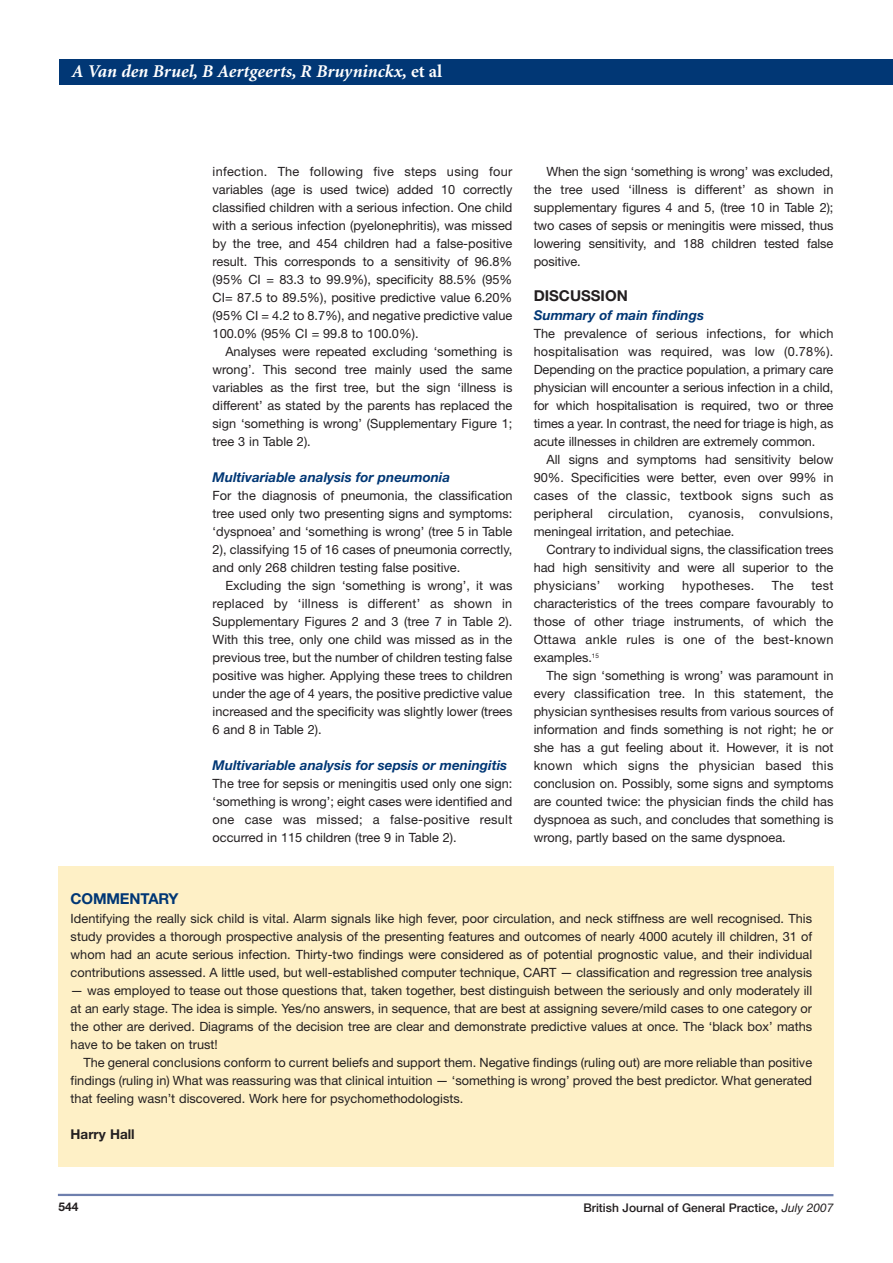
<style>
.page{position:relative;width:893px;height:1263px;background:#fff}
.page>*{position:absolute;margin:0;border:0;box-sizing:border-box;transform-origin:0 0}
.t1{font:italic 700 18px "Minion";color:#fff}
.t2{font:700 15px "Helvetica Neue";color:#231f20}
.t3{font:700 15px "Helvetica Neue";letter-spacing:-.01em;color:#013775}
.t4{font:italic 700 13.5px "Helvetica Neue";color:#013775}
.t5{font:13.5px "Helvetica Neue Bold TT";color:#231f20}
.t6{font:12.75px/18px "Helvetica Neue";color:#231f20;text-align:justify}
.t7{font:12.75px "Helvetica Neue";letter-spacing:.02em;color:#231f20}
.t8{font:500 12px "Helvetica Neue";color:#231f20}
.t9{font:700 12px "Helvetica Neue";color:#231f20}
.s1{font-style:normal}
.s2{font-weight:400;font-style:italic}
</style>
<div class="page">
<hr style="left:58px;top:1194px;width:775px;height:2px;background:#6e7fad">
<div style="left:60px;top:60px;width:833px;height:25px;background:#013775"></div>
<div style="left:58px;top:866px;width:775px;height:301px;background:#fef0c6"></div>
<h1 class="t1" style="left:72px;top:64px;width:372px">A Van den Bruel, B Aertgeerts, R Bruyninckx, <span class="s1">et al</span></h1>
<p class="t6" style="left:213px;top:164px;width:301px">infection. The following five steps using four variables (age is used twice) added 10 correctly classified children with a serious infection. One child with a serious infection (pyelonephritis), was missed by the tree, and 454 children had a false-positive result. This corresponds to a sensitivity of 96.8% (95% CI = 83.3 to 99.9%), specificity 88.5% (95% CI= 87.5 to 89.5%), positive predictive value 6.20% (95% CI = 4.2 to 8.7%), and negative predictive value 100.0% (95% CI = 99.8 to 100.0%).</p>
<p class="t6" style="left:213px;top:344px;width:301px;text-indent:13px">Analyses were repeated excluding ‘something is wrong’. This second tree mainly used the same variables as the first tree, but the sign ‘illness is different’ as stated by the parents has replaced the sign ‘something is wrong’ (Supplementary Figure 1; tree 3 in Table 2).</p>
<p class="t4" style="left:213px;top:473px;width:239px">Multivariable analysis for pneumonia</p>
<p class="t6" style="left:213px;top:488px;width:301px">For the diagnosis of pneumonia, the classification tree used only two presenting signs and symptoms: ‘dyspnoea’ and ‘something is wrong’ (tree 5 in Table 2), classifying 15 of 16 cases of pneumonia correctly, and only 268 children testing false positive.</p>
<p class="t6" style="left:213px;top:578px;width:301px;text-indent:13px">Excluding the sign ‘something is wrong’, it was replaced by ‘illness is different’ as shown in Supplementary Figures 2 and 3 (tree 7 in Table 2).<br>With this tree, only one child was missed as in the previous tree, but the number of children testing false positive was higher. Applying these trees to children under the age of 4 years, the positive predictive value increased and the specificity was slightly lower (trees 6 and 8 in Table 2).</p>
<p class="t4" style="left:213px;top:761px;width:296px">Multivariable analysis for sepsis or meningitis</p>
<p class="t6" style="left:213px;top:776px;width:301px">The tree for sepsis or meningitis used only one sign: ‘something is wrong’; eight cases were identified and one case was missed; a false-positive result occurred in 115 children (tree 9 in Table 2).</p>
<p class="t6" style="left:534px;top:164px;width:301px;text-indent:13px">When the sign ‘something is wrong’ was excluded, the tree used ‘illness is different’ as shown in supplementary figures 4 and 5, (tree 10 in Table 2); two cases of sepsis or meningitis were missed, thus lowering sensitivity, and 188 children tested false positive.</p>
<p class="t2" style="left:534px;top:290px;width:96px">DISCUSSION</p>
<p class="t4" style="left:534px;top:311px;width:172px">Summary of main findings</p>
<p class="t6" style="left:534px;top:326px;width:301px">The prevalence of serious infections, for which hospitalisation was required, was low (0.78%).<br>Depending on the practice population, a primary care physician will encounter a serious infection in a child, for which hospitalisation is required, two or three times a year. In contrast, the need for triage is high, as acute illnesses in children are extremely common.</p>
<p class="t6" style="left:534px;top:452px;width:301px;text-indent:13px">All signs and symptoms had sensitivity below 90%. Specificities were better, even over 99% in cases of the classic, textbook signs such as peripheral circulation, cyanosis, convulsions, meningeal irritation, and petechiae.</p>
<p class="t6" style="left:534px;top:542px;width:301px;text-indent:13px">Contrary to individual signs, the classification trees had high sensitivity and were all superior to the physicians’</p>
<p class="t7" style="left:618px;top:581px;width:48px">working</p>
<p class="t7" style="left:682px;top:581px;width:74px">hypotheses.</p>
<p class="t6" style="left:772px;top:578px;width:23px">The</p>
<p class="t6" style="left:534px;top:578px;width:301px;text-indent:278px">test characteristics of the trees compare favourably to those of other triage instruments, of which the Ottawa ankle rules is one of the best-known examples.<sup>15</sup></p>
<p class="t6" style="left:534px;top:668px;width:301px;text-indent:13px">The sign ‘something is wrong’ was paramount in every classification tree. In this statement, the physician synthesises results from various sources of information and finds something is not right; he or she has a gut feeling about it. However, it is not known which signs the physician based this conclusion on. Possibly, some signs and symptoms are counted twice: the physician finds the child has dyspnoea as such, and concludes that something is wrong, partly based on the same dyspnoea.</p>
<p class="t3" style="left:71px;top:893px;width:109px">COMMENTARY</p>
<p class="t6" style="left:71px;top:911px;width:743px">Identifying the really sick child is vital. Alarm signals like high fever, poor circulation, and neck stiffness are well recognised. This study provides a thorough prospective analysis of the presenting features and outcomes of nearly 4000 acutely ill children, 31 of whom had an acute serious infection. Thirty-two findings were considered as of potential prognostic value, and their individual contributions assessed. A little used, but well-established computer technique, CART — classification and regression tree analysis</p>
<p class="t6" style="left:71px;top:983px;width:743px">— was employed to tease out those questions that, taken together, best distinguish between the seriously and only moderately ill at an early stage. The idea is simple. Yes/no answers, in sequence, that are best at assigning severe/mild cases to one category or the other are derived. Diagrams of the decision tree are clear and demonstrate predictive values at once. The ‘black box’ maths have to be taken on trust!</p>
<p class="t6" style="left:71px;top:1055px;width:743px;text-indent:13px">The general conclusions conform to current beliefs and support them. Negative findings (ruling out) are more reliable than positive findings (ruling in) What was reassuring was that clinical intuition — ‘something is wrong’ proved the best predictor. What generated that feeling wasn’t discovered. Work here for psychomethodologists.</p>
<p class="t5" style="left:71px;top:1126px;width:66px">Harry Hall</p>
<p class="t9" style="left:58px;top:1202px;width:22px">544</p>
<p class="t8" style="left:583px;top:1203px;width:252px">British Journal of General Practice, <span class="s2">July 2007</span></p>
</div>
